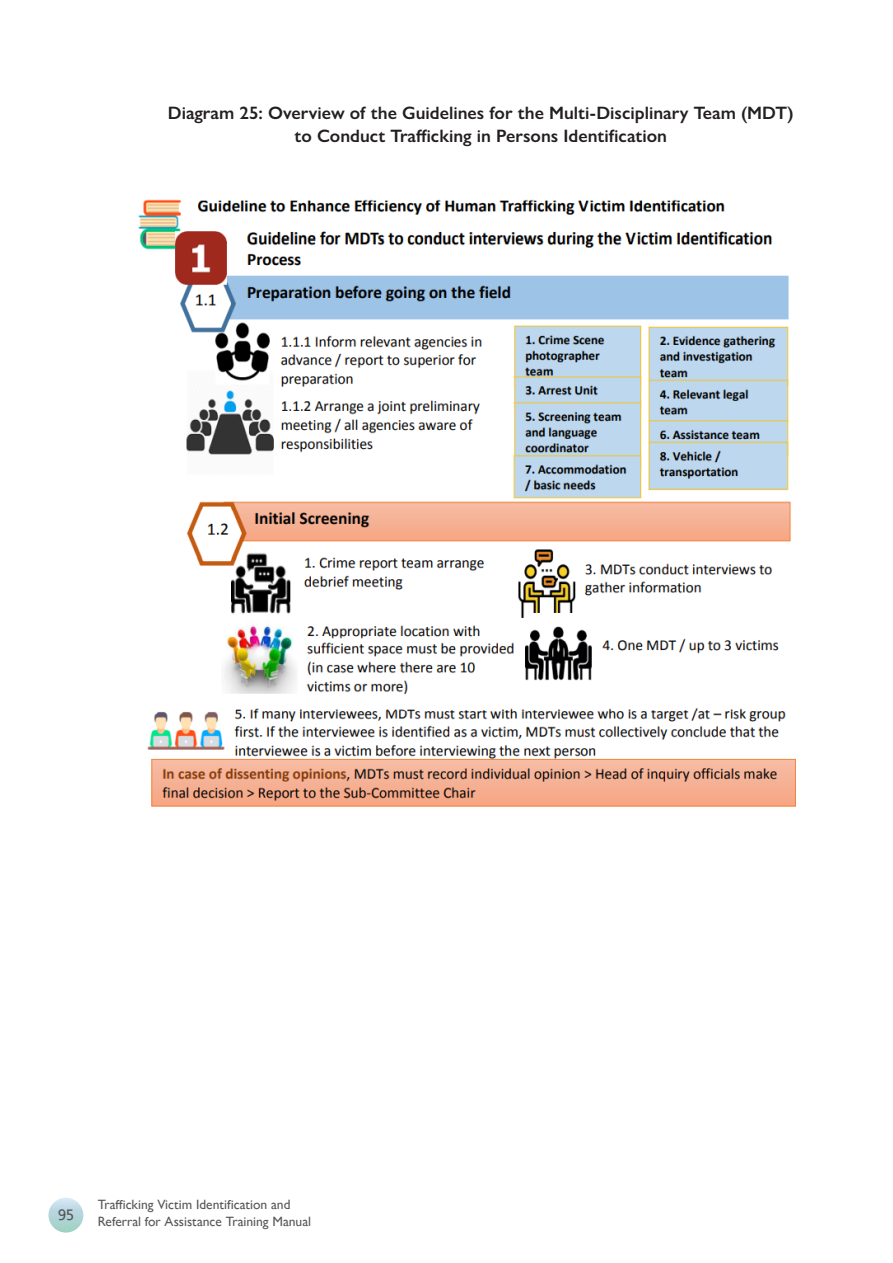
<style>
.page{position:relative;width:893px;height:1263px;background:#fff}
.page>*{position:absolute;margin:0;border:0;box-sizing:border-box;transform-origin:0 0}
.t1{font:600 21px "Thai Sans Neue";color:#57585a}
.t2{font:600 18px/22.5px "Gill Sans Nova";color:#231f20;text-align:center}
.t3{font:500 13.5px/16.5px "Gill Sans Nova";color:#57585a}
</style>
<div class="page">
<div style="left:48px;top:1198px;width:35px;height:34px;background:linear-gradient(to bottom,#d3e3f6,#9dcec3);border-radius:50%"></div>
<img style="left:138px;top:200px;width:658px;height:607px">
<p class="t2" style="left:168px;top:102px;width:627px">Diagram 25: Overview of the Guidelines for the Multi-Disciplinary Team (MDT) to Conduct Trafficking in Persons Identification</p>
<p class="t1" style="left:58px;top:1201px;width:17px">95</p>
<p class="t3" style="left:98px;top:1196px;width:215px">Trafficking Victim Identification and<br>Referral for Assistance Training Manual</p>
</div>
